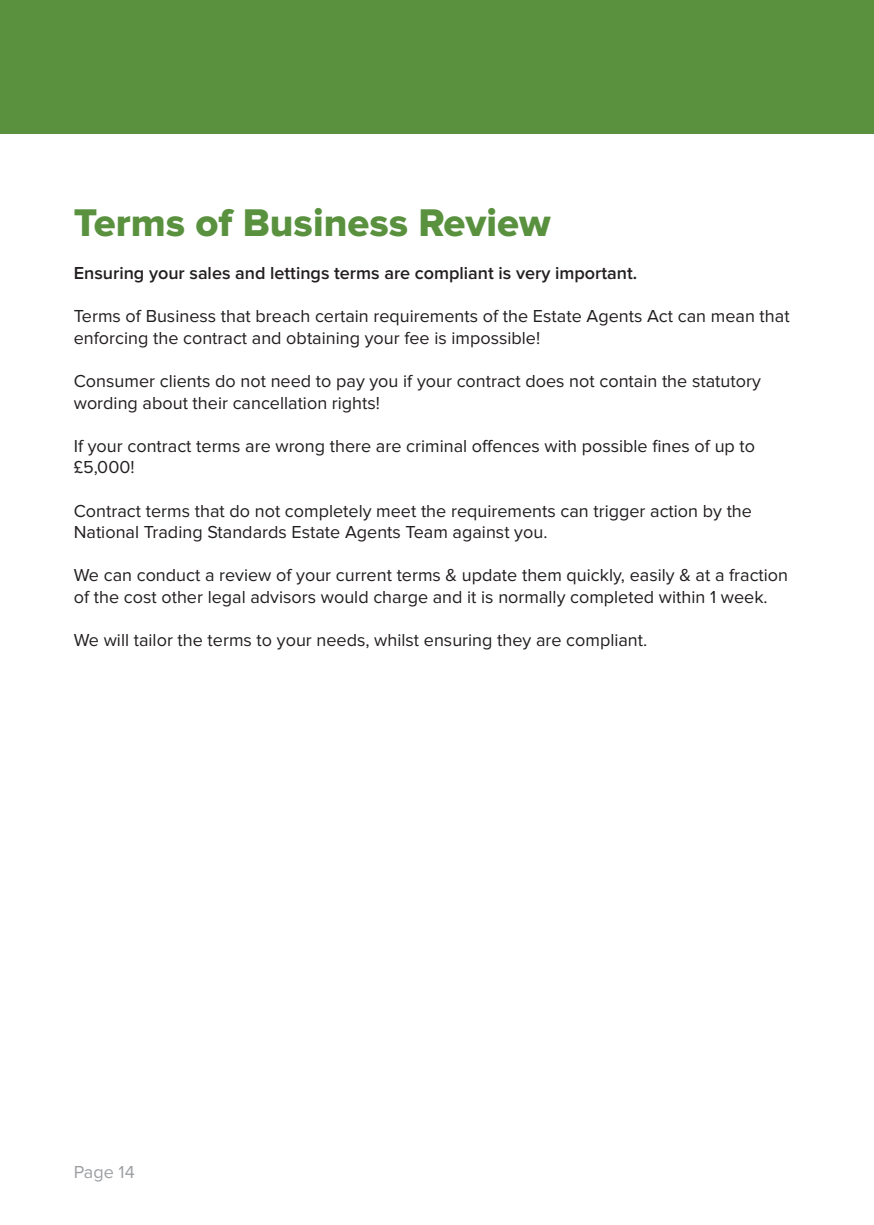
<style>
.page{position:relative;width:874px;height:1225px;background:#fff}
.page>*{position:absolute;margin:0;border:0;box-sizing:border-box;transform-origin:0 0}
.t1{font:40px "Proxima Nova Extrabld";color:#59913f}
.t2{font:18px/21.6px "Proxima Nova";color:#231f20}
.t3{font:600 18px "Proxima Nova";color:#231f20}
.t4{font:18px "Proxima Nova";color:#9d9fa2}
</style>
<div class="page">
<div style="left:0;top:0;width:873px;height:133px;background:#59913f"></div>
<h1 class="t1" style="left:74px;top:199px;width:478px">Terms of Business Review</h1>
<p class="t3" style="left:74px;top:263px;width:564px">Ensuring your sales and lettings terms are compliant is very important.</p>
<p class="t2" style="left:74px;top:306px;width:717px">Terms of Business that breach certain requirements of the Estate Agents Act can mean that enforcing the contract and obtaining your fee is impossible!</p>
<p class="t2" style="left:74px;top:370px;width:688px">Consumer clients do not need to pay you if your contract does not contain the statutory wording about their cancellation rights!</p>
<p class="t2" style="left:74px;top:435px;width:682px">If your contract terms are wrong there are criminal offences with possible fines of up to £5,000!</p>
<p class="t2" style="left:74px;top:500px;width:679px">Contract terms that do not completely meet the requirements can trigger action by the<br>National Trading Standards Estate Agents Team against you.</p>
<p class="t2" style="left:74px;top:565px;width:715px">We can conduct a review of your current terms &amp; update them quickly, easily &amp; at a fraction of the cost other legal advisors would charge and it is normally completed within 1 week.</p>
<p class="t2" style="left:74px;top:630px;width:574px">We will tailor the terms to your needs, whilst ensuring they are compliant.</p>
<p class="t4" style="left:74px;top:1162px;width:62px">Page 14</p>
</div>
